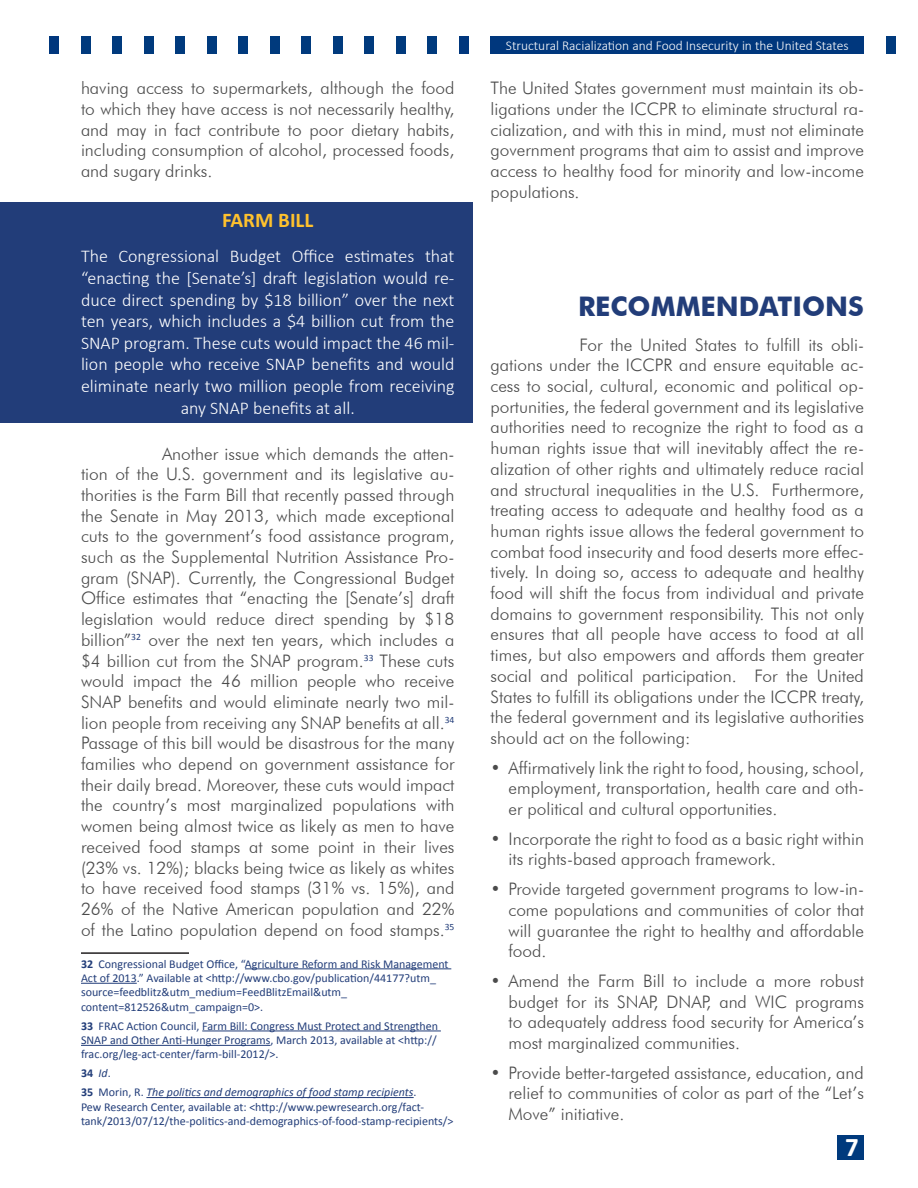
<style>
.page{position:relative;width:918px;height:1188px;background:#fff}
.page>*{position:absolute;margin:0;border:0;box-sizing:border-box;transform-origin:0 0}
.H-Heading{font:700 27px "Futura BT";color:#223d79}
.t1{font:700 27px "Calibri";color:#fff}
.H-Quote_title{font:700 21px "Calibri";color:#ffc22d}
.H-Quote{font:300 18px/21.6px "Calibri";color:#fff;text-align:center}
.H-BodyText{font:300 17.25px/20.7px "Futura BT";color:#4b4b4b;text-align:justify}
.H-BulletList{font:300 17.25px/20.7px "Futura BT";color:#4b4b4b;text-align:justify}
.H-Footnote{font:300 17.25px/20.7px "Futura BT";color:#4b4b4b;text-align:justify}
.t2{font:300 13.5px "Calibri";color:#fff}
.H-Footnote-2{font:12px/14.4px "Calibri";color:#223d79}
.H-Footnote-3{font:700 12px "Calibri";color:#223d79}
.s1{font-weight:700}
.s2{font-weight:400;font-style:italic}
.s3{font-weight:400}
.s4{font-style:italic}
</style>
<div class="page">
<div style="left:837px;top:1136px;width:27px;height:24px;background:#003a7d"></div>
<div style="left:490px;top:36px;width:374px;height:18px;background:#00377d"></div>
<div style="left:50px;top:36px;width:9px;height:18px;background:#00377d"></div>
<div style="left:81px;top:36px;width:9px;height:18px;background:#003a7d"></div>
<div style="left:113px;top:36px;width:9px;height:18px;background:#003a7d"></div>
<div style="left:144px;top:36px;width:9px;height:18px;background:#003a7d"></div>
<div style="left:176px;top:36px;width:9px;height:18px;background:#003a7d"></div>
<div style="left:207px;top:36px;width:9px;height:18px;background:#003a7d"></div>
<div style="left:239px;top:36px;width:9px;height:18px;background:#003a7d"></div>
<div style="left:270px;top:36px;width:9px;height:18px;background:#003a7d"></div>
<div style="left:302px;top:36px;width:9px;height:18px;background:#003a7d"></div>
<div style="left:333px;top:36px;width:9px;height:18px;background:#003a7d"></div>
<div style="left:365px;top:36px;width:9px;height:18px;background:#003a7d"></div>
<div style="left:396px;top:36px;width:9px;height:18px;background:#003a7d"></div>
<div style="left:428px;top:36px;width:9px;height:18px;background:#003a7d"></div>
<div style="left:459px;top:36px;width:9px;height:18px;background:#00377d"></div>
<div style="left:886px;top:36px;width:9px;height:18px;background:#003a7d"></div>
<hr style="left:81px;top:952px;width:108px;height:2px;background:#231f20">
<hr style="left:245px;top:968px;width:206px;height:1px;background:#223d79">
<hr style="left:81px;top:983px;width:56px;height:1px;background:#223d79">
<hr style="left:202px;top:1031px;width:239px;height:1px;background:#223d79">
<hr style="left:81px;top:1045px;width:189px;height:1px;background:#223d79">
<hr style="left:146px;top:1097px;width:268px;height:1px;background:#223d79">
<div style="left:0;top:202px;width:472px;height:221px;background:#223d79"></div>
<p class="H-Footnote" style="left:81px;top:77px;width:375px">having access to supermarkets, although the food to which they have access is not necessarily healthy, and may in fact contribute to poor dietary habits, including consumption of alcohol, processed foods, and sugary drinks.</p>
<p class="H-Quote_title" style="left:222px;top:207px;width:93px">FARM BILL</p>
<p class="H-Quote" style="left:81px;top:245px;width:375px">The Congressional Budget Office estimates that “enacting the [Senate’s] draft legislation would re&shy;duce direct spending by $18 billion” over the next ten years, which includes a $4 billion cut from the SNAP program. These cuts would impact the 46 mil&shy;lion people who receive SNAP benefits and would eliminate nearly two million people from receiving any SNAP benefits at all.</p>
<p class="H-BodyText" style="left:81px;top:443px;width:375px;text-indent:81px">Another issue which demands the atten&shy;tion of the U.S. government and its legislative au&shy;thorities is the Farm Bill that recently passed through the Senate in May 2013, which made exceptional cuts to the government’s food assistance program, such as the Supplemental Nutrition Assistance Pro&shy;gram (SNAP). Currently, the Congressional Budget Office estimates that “enacting the [Senate’s] draft legislation would reduce direct spending by $18 billion”<sup>32</sup> over the next ten years, which includes a $4 billion cut from the SNAP program.<sup>33</sup> These cuts would impact the 46 million people who receive SNAP benefits and would eliminate nearly two mil&shy;lion people from receiving any SNAP benefits at all.<sup>34<br></sup>Passage of this bill would be disastrous for the many families who depend on government assistance for their daily bread. Moreover, these cuts would impact the country’s most marginalized populations with women being almost twice as likely as men to have received food stamps at some point in their lives (23% vs. 12%); blacks being twice as likely as whites to have received food stamps (31% vs. 15%), and 26% of the Native American population and 22% of the Latino population depend on food stamps.<sup>35</sup></p>
<p class="H-Footnote-2" style="left:81px;top:956px;width:369px"><span class="s1">32</span> Congressional Budget Office, “Agriculture Reform and Risk Management Act of 2013.” Available at &lt;http://www.cbo.gov/publication/44177?utm_ source=feedblitz&amp;utm_medium=FeedBlitzEmail&amp;utm_ content=812526&amp;utm_campaign=0&gt;.</p>
<p class="H-Footnote-2" style="left:81px;top:1018px;width:359px;text-align:justify"><span class="s1">33</span> FRAC Action Council, Farm Bill: Congress Must Protect and Strengthen SNAP and Other Anti-Hunger Programs, March 2013, available at &lt;http:// frac.org/leg-act-center/farm-bill-2012/&gt;.</p>
<p class="H-Footnote-3" style="left:81px;top:1066px;width:31px">34 <span class="s2">Id</span><span class="s3">.</span></p>
<p class="H-Footnote-2" style="left:81px;top:1085px;width:374px"><span class="s1">35</span> Morin, R. <span class="s4">The politics and demographics of food stamp recipients</span>.<br>Pew Research Center, available at: &lt;http://www.pewresearch.org/fact&shy;tank/2013/07/12/the-politics-and-demographics-of-food-stamp-recipients/&gt;</p>
<p class="t2" style="left:506px;top:37px;width:344px">Structural Racialization and Food Insecurity in the United States</p>
<p class="H-Footnote" style="left:490px;top:77px;width:375px">The United States government must maintain its ob&shy;ligations under the ICCPR to eliminate structural ra&shy;cialization, and with this in mind, must not eliminate government programs that aim to assist and improve access to healthy food for minority and low-income populations.</p>
<p class="H-Heading" style="left:578px;top:290px;width:287px">RECOMMENDATIONS</p>
<p class="H-BodyText" style="left:490px;top:334px;width:375px;text-indent:89px">For the United States to fulfill its obli&shy;gations under the ICCPR and ensure equitable ac&shy;cess to social, cultural, economic and political op&shy;portunities, the federal government and its legislative authorities need to recognize the right to food as a human rights issue that will inevitably affect the re&shy;alization of other rights and ultimately reduce racial and structural inequalities in the U.S. Furthermore, treating access to adequate and healthy food as a human rights issue allows the federal government to combat food insecurity and food deserts more effec&shy;tively. In doing so, access to adequate and healthy food will shift the focus from individual and private domains to government responsibility. This not only ensures that all people have access to food at all times, but also empowers and affords them greater social and political participation. For the United States to fulfill its obligations under the ICCPR treaty, the federal government and its legislative authorities should act on the following:</p>
<p class="H-BulletList" style="left:508px;top:757px;width:357px;text-indent:-18px">• Affirmatively link the right to food, housing, school, employment, transportation, health care and oth&shy;er political and cultural opportunities.</p>
<p class="H-BulletList" style="left:508px;top:828px;width:357px;text-indent:-18px">• Incorporate the right to food as a basic right within its rights-based approach framework.</p>
<p class="H-BulletList" style="left:508px;top:878px;width:357px;text-indent:-18px">• Provide targeted government programs to low-in&shy;come populations and communities of color that will guarantee the right to healthy and affordable food.</p>
<p class="H-BulletList" style="left:508px;top:970px;width:357px;text-indent:-18px">• Amend the Farm Bill to include a more robust budget for its SNAP, DNAP, and WIC programs to adequately address food security for America’s most marginalized communities.</p>
<p class="H-BulletList" style="left:508px;top:1062px;width:357px;text-indent:-18px">• Provide better-targeted assistance, education, and relief to communities of color as part of the “Let’s Move” initiative.</p>
<h1 class="t1" style="left:845px;top:1130px;width:15px">7</h1>
</div>
